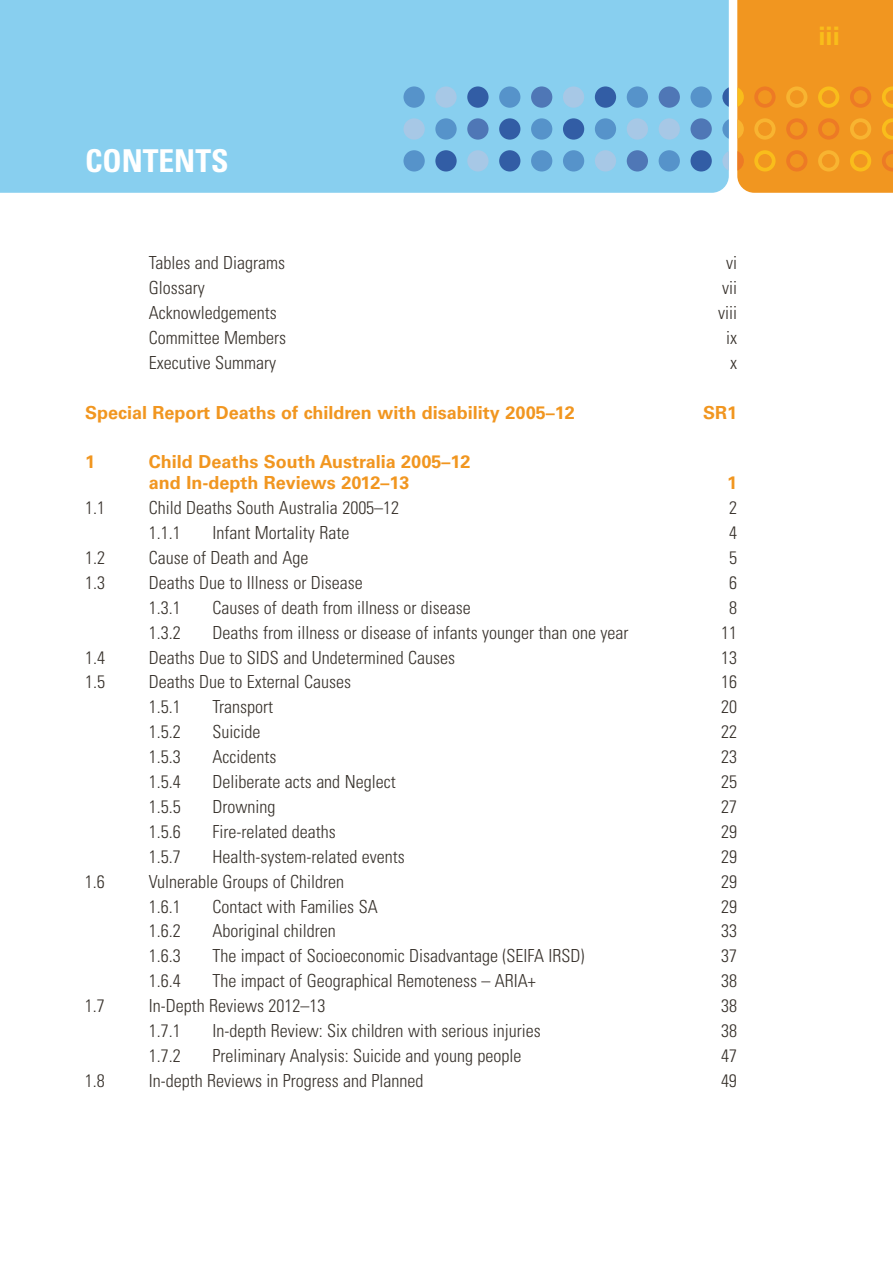
<style>
.page{position:relative;width:893px;height:1263px;background:#fff}
.page>*{position:absolute;margin:0;border:0;box-sizing:border-box;transform-origin:0 0}
.t1{font:700 condensed 31.5px "Univers";color:#fff}
.t2{font:700 25.5px "Univers";color:#f9bd1b}
.t3{font:300 condensed 18px "Univers";color:#38322c}
.t4{font:700 18px/21px "Univers";color:#f19620}
</style>
<div class="page">
<div style="left:0;top:0;width:729px;height:193px;background:#88cfef"></div>
<div style="left:690px;top:150px;width:22px;height:21px;background:#325da5;border-radius:50%"></div>
<div style="left:659px;top:150px;width:21px;height:21px;background:#5693ca;border-radius:50%"></div>
<div style="left:627px;top:150px;width:21px;height:21px;background:#4f77b6;border-radius:50%"></div>
<div style="left:595px;top:150px;width:21px;height:21px;background:#a7c8e6;border-radius:50%"></div>
<div style="left:563px;top:150px;width:21px;height:21px;background:#5693ca;border-radius:50%"></div>
<div style="left:531px;top:150px;width:21px;height:21px;background:#5693ca;border-radius:50%"></div>
<div style="left:499px;top:150px;width:21px;height:21px;background:#325da5;border-radius:50%"></div>
<div style="left:467px;top:150px;width:22px;height:21px;background:#a7c8e6;border-radius:50%"></div>
<div style="left:435px;top:150px;width:22px;height:21px;background:#325da5;border-radius:50%"></div>
<div style="left:403px;top:150px;width:22px;height:21px;background:#5693ca;border-radius:50%"></div>
<div style="left:690px;top:118px;width:22px;height:22px;background:#4f77b6;border-radius:50%"></div>
<div style="left:659px;top:118px;width:21px;height:22px;background:#a7c8e6;border-radius:50%"></div>
<div style="left:627px;top:118px;width:21px;height:22px;background:#a7c8e6;border-radius:50%"></div>
<div style="left:595px;top:118px;width:21px;height:22px;background:#5693ca;border-radius:50%"></div>
<div style="left:563px;top:118px;width:21px;height:22px;background:#325da5;border-radius:50%"></div>
<div style="left:531px;top:118px;width:21px;height:22px;background:#5693ca;border-radius:50%"></div>
<div style="left:499px;top:118px;width:21px;height:22px;background:#325da5;border-radius:50%"></div>
<div style="left:467px;top:118px;width:22px;height:22px;background:#4f77b6;border-radius:50%"></div>
<div style="left:435px;top:118px;width:22px;height:22px;background:#5693ca;border-radius:50%"></div>
<div style="left:403px;top:118px;width:22px;height:22px;background:#a7c8e6;border-radius:50%"></div>
<div style="left:690px;top:86px;width:22px;height:22px;background:#5693ca;border-radius:50%"></div>
<div style="left:659px;top:86px;width:21px;height:22px;background:#4f77b6;border-radius:50%"></div>
<div style="left:627px;top:86px;width:21px;height:22px;background:#5693ca;border-radius:50%"></div>
<div style="left:595px;top:86px;width:21px;height:22px;background:#325da5;border-radius:50%"></div>
<div style="left:563px;top:86px;width:21px;height:22px;background:#a7c8e6;border-radius:50%"></div>
<div style="left:531px;top:86px;width:21px;height:22px;background:#4f77b6;border-radius:50%"></div>
<div style="left:499px;top:86px;width:21px;height:22px;background:#5693ca;border-radius:50%"></div>
<div style="left:467px;top:86px;width:22px;height:22px;background:#325da5;border-radius:50%"></div>
<div style="left:435px;top:86px;width:22px;height:22px;background:#a7c8e6;border-radius:50%"></div>
<div style="left:403px;top:86px;width:22px;height:22px;background:#5693ca;border-radius:50%"></div>
<svg style="left:722px;top:87px;width:7px;height:20px"></svg>
<svg style="left:722px;top:119px;width:7px;height:20px"></svg>
<svg style="left:722px;top:151px;width:7px;height:20px"></svg>
<svg style="left:737px;top:0;width:156px;height:193px;background:#f19721"></svg>
<div style="left:301px;top:74px;width:94px;height:110px;background:#88cfef"></div>
<h1 class="t1" style="left:85px;top:141px;width:145px">CONTENTS</h1>
<p class="t3" style="left:149px;top:252px;width:138px">Tables and Diagrams</p>
<p class="t3" style="left:726px;top:252px;width:12px">vi</p>
<p class="t3" style="left:149px;top:277px;width:57px">Glossary</p>
<p class="t3" style="left:722px;top:277px;width:16px">vii</p>
<p class="t3" style="left:149px;top:302px;width:129px">Acknowledgements</p>
<p class="t3" style="left:718px;top:302px;width:20px">viii</p>
<p class="t3" style="left:149px;top:327px;width:139px">Committee Members</p>
<p class="t3" style="left:726px;top:327px;width:12px">ix</p>
<p class="t3" style="left:149px;top:352px;width:129px">Executive Summary</p>
<p class="t3" style="left:730px;top:352px;width:9px">x</p>
<p class="t4" style="left:85px;top:402px;width:491px">Special Report Deaths of children with disability 2005–12</p>
<p class="t4" style="left:703px;top:402px;width:36px">SR1</p>
<p class="t4" style="left:85px;top:452px;width:12px">1</p>
<p class="t4" style="left:149px;top:452px;width:323px">Child Deaths South Australia 2005–12 and In-depth Reviews 2012–13</p>
<p class="t4" style="left:727px;top:473px;width:12px">1</p>
<p class="t3" style="left:85px;top:497px;width:21px">1.1</p>
<p class="t3" style="left:149px;top:497px;width:252px">Child Deaths South Australia 2005–12</p>
<p class="t3" style="left:729px;top:497px;width:9px">2</p>
<p class="t3" style="left:149px;top:522px;width:33px">1.1.1</p>
<p class="t3" style="left:213px;top:522px;width:138px">Infant Mortality Rate</p>
<p class="t3" style="left:729px;top:522px;width:9px">4</p>
<p class="t3" style="left:85px;top:547px;width:21px">1.2</p>
<p class="t3" style="left:149px;top:547px;width:161px">Cause of Death and Age</p>
<p class="t3" style="left:729px;top:547px;width:9px">5</p>
<p class="t3" style="left:85px;top:572px;width:21px">1.3</p>
<p class="t3" style="left:149px;top:572px;width:215px">Deaths Due to Illness or Disease</p>
<p class="t3" style="left:729px;top:572px;width:9px">6</p>
<p class="t3" style="left:149px;top:597px;width:33px">1.3.1</p>
<p class="t3" style="left:213px;top:597px;width:260px">Causes of death from illness or disease</p>
<p class="t3" style="left:729px;top:597px;width:9px">8</p>
<p class="t3" style="left:149px;top:621px;width:33px">1.3.2</p>
<p class="t3" style="left:213px;top:621px;width:417px">Deaths from illness or disease of infants younger than one year</p>
<p class="t3" style="left:721px;top:621px;width:17px">11</p>
<p class="t3" style="left:85px;top:646px;width:21px">1.4</p>
<p class="t3" style="left:149px;top:646px;width:308px">Deaths Due to SIDS and Undetermined Causes</p>
<p class="t3" style="left:721px;top:646px;width:17px">13</p>
<p class="t3" style="left:85px;top:671px;width:21px">1.5</p>
<p class="t3" style="left:149px;top:671px;width:204px">Deaths Due to External Causes</p>
<p class="t3" style="left:721px;top:671px;width:17px">16</p>
<p class="t3" style="left:149px;top:696px;width:33px">1.5.1</p>
<p class="t3" style="left:213px;top:696px;width:62px">Transport</p>
<p class="t3" style="left:721px;top:696px;width:17px">20</p>
<p class="t3" style="left:149px;top:721px;width:33px">1.5.2</p>
<p class="t3" style="left:213px;top:721px;width:49px">Suicide</p>
<p class="t3" style="left:721px;top:721px;width:17px">22</p>
<p class="t3" style="left:149px;top:746px;width:33px">1.5.3</p>
<p class="t3" style="left:213px;top:746px;width:65px">Accidents</p>
<p class="t3" style="left:721px;top:746px;width:17px">23</p>
<p class="t3" style="left:149px;top:771px;width:33px">1.5.4</p>
<p class="t3" style="left:213px;top:771px;width:185px">Deliberate acts and Neglect</p>
<p class="t3" style="left:721px;top:771px;width:17px">25</p>
<p class="t3" style="left:149px;top:796px;width:33px">1.5.5</p>
<p class="t3" style="left:213px;top:796px;width:64px">Drowning</p>
<p class="t3" style="left:721px;top:796px;width:17px">27</p>
<p class="t3" style="left:149px;top:821px;width:33px">1.5.6</p>
<p class="t3" style="left:213px;top:821px;width:125px">Fire-related deaths</p>
<p class="t3" style="left:721px;top:821px;width:17px">29</p>
<p class="t3" style="left:149px;top:846px;width:33px">1.5.7</p>
<p class="t3" style="left:213px;top:846px;width:194px">Health-system-related events</p>
<p class="t3" style="left:721px;top:846px;width:17px">29</p>
<p class="t3" style="left:85px;top:870px;width:21px">1.6</p>
<p class="t3" style="left:149px;top:870px;width:197px">Vulnerable Groups of Children</p>
<p class="t3" style="left:721px;top:870px;width:17px">29</p>
<p class="t3" style="left:149px;top:895px;width:33px">1.6.1</p>
<p class="t3" style="left:213px;top:895px;width:167px">Contact with Families SA</p>
<p class="t3" style="left:721px;top:895px;width:17px">29</p>
<p class="t3" style="left:149px;top:920px;width:33px">1.6.2</p>
<p class="t3" style="left:213px;top:920px;width:125px">Aboriginal children</p>
<p class="t3" style="left:721px;top:920px;width:17px">33</p>
<p class="t3" style="left:149px;top:945px;width:33px">1.6.3</p>
<p class="t3" style="left:213px;top:945px;width:373px">The impact of Socioeconomic Disadvantage (SEIFA IRSD)</p>
<p class="t3" style="left:721px;top:945px;width:17px">37</p>
<p class="t3" style="left:149px;top:970px;width:33px">1.6.4</p>
<p class="t3" style="left:213px;top:970px;width:325px">The impact of Geographical Remoteness – ARIA+</p>
<p class="t3" style="left:721px;top:970px;width:17px">38</p>
<p class="t3" style="left:85px;top:995px;width:21px">1.7</p>
<p class="t3" style="left:149px;top:995px;width:178px">In-Depth Reviews 2012–13</p>
<p class="t3" style="left:721px;top:995px;width:17px">38</p>
<p class="t3" style="left:149px;top:1020px;width:33px">1.7.1</p>
<p class="t3" style="left:213px;top:1020px;width:330px">In-depth Review: Six children with serious injuries</p>
<p class="t3" style="left:721px;top:1020px;width:17px">38</p>
<p class="t3" style="left:149px;top:1045px;width:33px">1.7.2</p>
<p class="t3" style="left:213px;top:1045px;width:310px">Preliminary Analysis: Suicide and young people</p>
<p class="t3" style="left:721px;top:1045px;width:17px">47</p>
<p class="t3" style="left:85px;top:1070px;width:21px">1.8</p>
<p class="t3" style="left:149px;top:1070px;width:276px">In-depth Reviews in Progress and Planned</p>
<p class="t3" style="left:721px;top:1070px;width:17px">49</p>
<h2 class="t2" style="left:818px;top:21px;width:23px">iii</h2>
</div>
